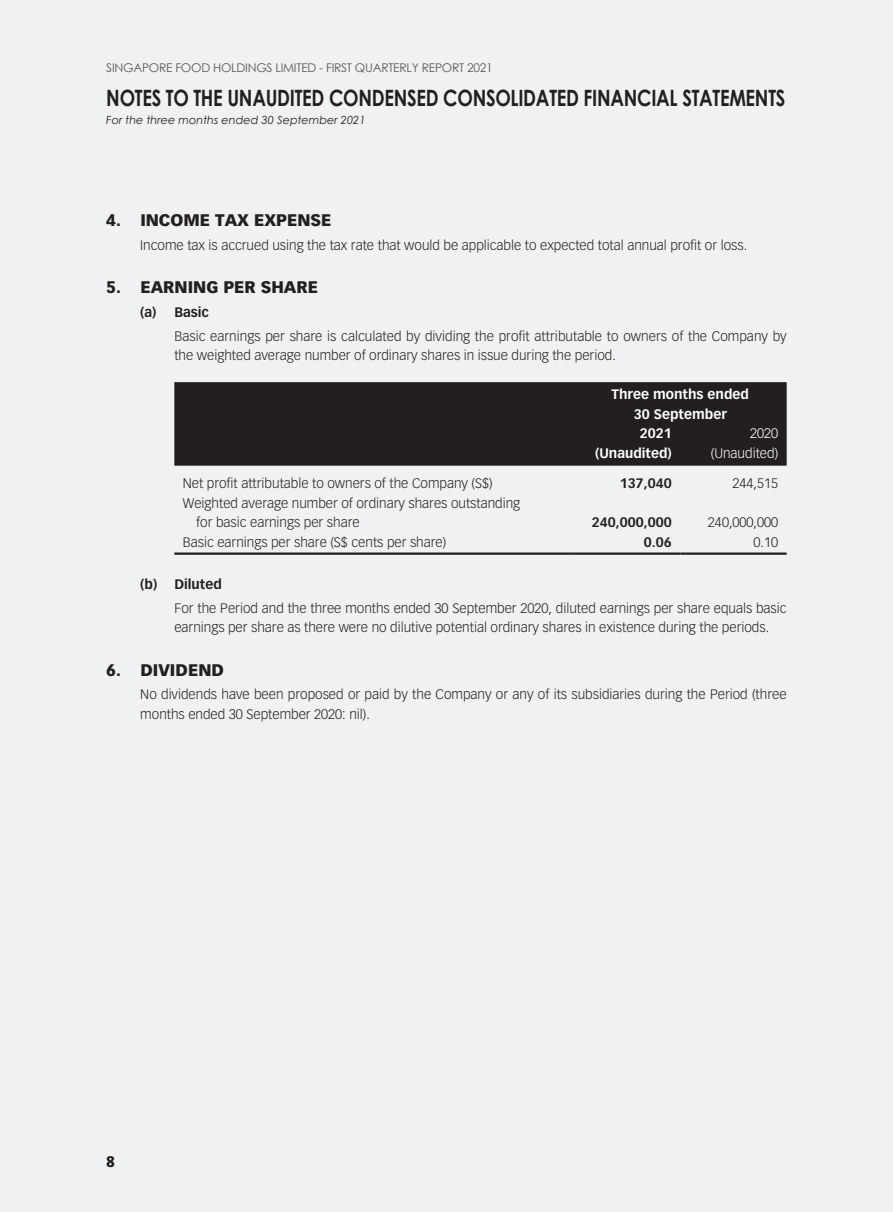
<style>
.page{position:relative;width:893px;height:1212px;background:#f0f1f2}
.page>*{position:absolute;margin:0;border:0;box-sizing:border-box;transform-origin:0 0}
.t1{font:700 22.5px "Century Gothic";letter-spacing:-.015em;color:#231f20;scale:.82 1}
.t2{font:900 16.5px "Vectora LT Std";color:#231f20}
.t3{font:900 15px "Vectora LT Std";color:#231f20}
.t4{font:300 13.5px/19.5px "Vectora LT Std";color:#231f20}
.t5{font:700 13.5px "Vectora LT Std";color:#fff}
.t6{font:700 13.5px "Vectora LT Std";color:#231f20}
.t7{font:300 13.5px "Vectora LT Std";color:#fff}
.t8{font:12px "Century Gothic";letter-spacing:-.02em;color:#57585a}
.t9{font:italic 11.25px "Century Gothic";color:#231f20}
</style>
<div class="page">
<div style="left:174px;top:382px;width:613px;height:84px;background:#231f20"></div>
<hr style="left:174px;top:552px;width:400px;height:3px;background:#231f20">
<hr style="left:574px;top:552px;width:106px;height:3px;background:#231f20">
<hr style="left:680px;top:552px;width:107px;height:3px;background:#231f20">
<p class="t8" style="left:106px;top:59px;width:388px">SINGAPORE FOOD HOLDINGS LIMITED - FIRST QUARTERLY REPORT 2021</p>
<h1 class="t1" style="left:106px;top:81px;width:830px">NOTES TO THE UNAUDITED CONDENSED CONSOLIDATED FINANCIAL STATEMENTS</h1>
<p class="t9" style="left:106px;top:113px;width:261px">For the three months ended 30 September 2021</p>
<p class="t2" style="left:106px;top:210px;width:227px">4. INCOME TAX EXPENSE</p>
<p class="t4" style="left:140px;top:236px;width:608px">Income tax is accrued using the tax rate that would be applicable to expected total annual profit or loss.</p>
<p class="t2" style="left:106px;top:277px;width:213px">5. EARNING PER SHARE</p>
<p class="t6" style="left:140px;top:304px;width:70px">(a) Basic</p>
<p class="t4" style="left:174px;top:326px;width:614px">Basic earnings per share is calculated by dividing the profit attributable to owners of the Company by the weighted average number of ordinary shares in issue during the period.</p>
<p class="t5" style="left:612px;top:386px;width:139px">Three months ended</p>
<p class="t5" style="left:634px;top:406px;width:94px">30 September</p>
<p class="t5" style="left:640px;top:425px;width:33px">2021</p>
<p class="t7" style="left:750px;top:426px;width:30px">2020</p>
<p class="t5" style="left:595px;top:445px;width:78px">(Unaudited)</p>
<p class="t7" style="left:711px;top:445px;width:69px">(Unaudited)</p>
<p class="t4" style="left:183px;top:474px;width:311px">Net profit attributable to owners of the Company (S$)</p>
<p class="t6" style="left:620px;top:475px;width:53px">137,040</p>
<p class="t4" style="left:732px;top:474px;width:47px">244,515</p>
<p class="t4" style="left:196px;top:493px;width:325px;text-indent:-13px">Weighted average number of ordinary shares outstanding for basic earnings per share</p>
<p class="t6" style="left:592px;top:514px;width:81px">240,000,000</p>
<p class="t4" style="left:708px;top:513px;width:72px">240,000,000</p>
<p class="t4" style="left:183px;top:532px;width:265px">Basic earnings per share (S$ cents per share)</p>
<p class="t6" style="left:644px;top:534px;width:29px">0.06</p>
<p class="t4" style="left:754px;top:532px;width:26px">0.10</p>
<p class="t6" style="left:140px;top:576px;width:83px">(b) Diluted</p>
<p class="t4" style="left:174px;top:598px;width:614px">For the Period and the three months ended 30 September 2020, diluted earnings per share equals basic earnings per share as there were no dilutive potential ordinary shares in existence during the periods.</p>
<p class="t2" style="left:106px;top:659px;width:119px">6. DIVIDEND</p>
<p class="t4" style="left:140px;top:685px;width:648px">No dividends have been proposed or paid by the Company or any of its subsidiaries during the Period (three months ended 30 September 2020: nil).</p>
<p class="t3" style="left:106px;top:1152px;width:10px">8</p>
</div>
